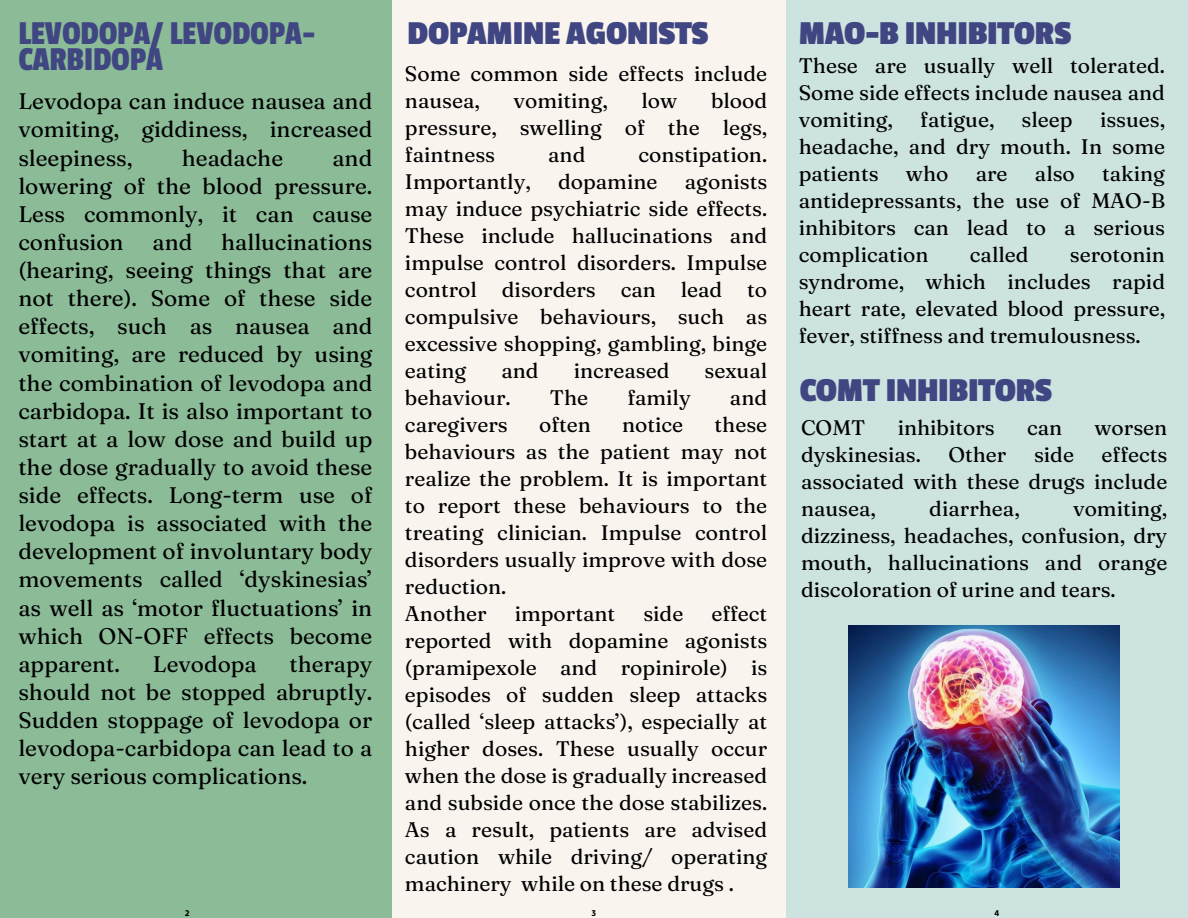
<style>
.page{position:relative;width:1188px;height:918px;background:#cde3e0}
.page>*{position:absolute;margin:0;border:0;box-sizing:border-box;transform-origin:0 0}
.t1{font:700 35.1px "Passion One";letter-spacing:-.01em;color:#404682}
.t2{font:35.1px/25.8px "Passion One";letter-spacing:-.01em;color:#404682}
.t3{font:22.5px/28.2px "Fraunces 9 pt";color:#000001;text-align:justify}
.t4{font:21px/27px "Fraunces 9 pt";color:#000001;text-align:justify}
.t5{font:700 8.25px "Eastman Grotesque";color:#000}
</style>
<div class="page">
<div style="left:387px;top:0;width:398px;height:918px;background:#faf4ef"></div>
<div style="left:0;top:0;width:391px;height:918px;background:#8bbb97"></div>
<img style="left:848px;top:626px;width:272px;height:262px">
<h2 class="t2" style="left:18px;top:21px;width:299px">LEVODOPA/ LEVODOPA-<br>CARBIDOPA</h2>
<h1 class="t3" style="left:18px;top:87px;width:355px">Levodopa can induce nausea and vomiting, giddiness, increased sleepiness,</h1>
<h1 class="t3" style="left:18px;top:143px;width:355px;text-indent:314px">and lowering of the blood pressure.<br>Less commonly, it can cause confusion</h1>
<h1 class="t3" style="left:182px;top:143px;width:103px">headache</h1>
<h1 class="t3" style="left:18px;top:228px;width:355px;text-indent:203px">hallucinations (hearing, seeing things that are not there). Some of these side effects, such as nausea and vomiting, are reduced by using the combination of levodopa and carbidopa. It is also important to start at a low dose and build up the dose gradually to avoid these side effects. Long-term use of levodopa is associated with the development of involuntary body movements called ‘dyskinesias’ as well as ‘motor fluctuations’ in which ON-OFF effects become apparent.</h1>
<h1 class="t3" style="left:152px;top:228px;width:41px">and</h1>
<h1 class="t3" style="left:18px;top:650px;width:355px;text-indent:271px">therapy should not be stopped abruptly.<br>Sudden stoppage of levodopa or levodopa-carbidopa can lead to a very serious complications.</h1>
<h1 class="t3" style="left:153px;top:650px;width:105px">Levodopa</h1>
<p class="t1" style="left:407px;top:15px;width:303px">DOPAMINE AGONISTS</p>
<p class="t4" style="left:405px;top:60px;width:364px">Some common side effects include nausea,</p>
<p class="t4" style="left:405px;top:87px;width:364px;text-indent:306px">blood pressure, swelling of the legs, faintness</p>
<p class="t4" style="left:514px;top:87px;width:96px">vomiting,</p>
<p class="t4" style="left:642px;top:87px;width:37px">low</p>
<p class="t4" style="left:548px;top:141px;width:39px">and</p>
<p class="t4" style="left:638px;top:141px;width:130px">constipation.</p>
<p class="t4" style="left:405px;top:168px;width:127px">Importantly,</p>
<p class="t4" style="left:558px;top:168px;width:101px">dopamine</p>
<p class="t4" style="left:405px;top:168px;width:364px;text-indent:280px">agonists may induce psychiatric side effects.<br>These include hallucinations and impulse control disorders. Impulse control disorders can lead to compulsive behaviours, such as excessive shopping, gambling, binge eating</p>
<p class="t4" style="left:501px;top:357px;width:39px">and</p>
<p class="t4" style="left:574px;top:357px;width:97px">increased</p>
<p class="t4" style="left:705px;top:357px;width:64px">sexual</p>
<p class="t4" style="left:405px;top:384px;width:107px">behaviour.</p>
<p class="t4" style="left:550px;top:384px;width:40px">The</p>
<p class="t4" style="left:627px;top:384px;width:65px">family</p>
<p class="t4" style="left:730px;top:384px;width:39px">and</p>
<p class="t4" style="left:405px;top:411px;width:104px">caregivers</p>
<p class="t4" style="left:539px;top:411px;width:53px">often</p>
<p class="t4" style="left:622px;top:411px;width:63px">notice</p>
<p class="t4" style="left:405px;top:411px;width:364px;text-indent:310px">these behaviours as the patient may not realize the problem. It is important to report these behaviours to the treating clinician. Impulse control disorders usually improve with dose reduction.</p>
<p class="t4" style="left:405px;top:600px;width:83px">Another</p>
<p class="t4" style="left:515px;top:600px;width:102px">important</p>
<p class="t4" style="left:643px;top:600px;width:41px">side</p>
<p class="t4" style="left:405px;top:600px;width:364px;text-indent:306px">effect reported with dopamine agonists (pramipexole and ropinirole) is episodes of sudden sleep attacks (called ‘sleep attacks’), especially at higher doses. These usually occur when the dose is gradually increased and subside once the dose stabilizes.<br>As a result, patients are advised caution while driving/ operating machinery while on these drugs .</p>
<h1 class="t1" style="left:799px;top:15px;width:274px">MAO-B INHIBITORS</h1>
<p class="t4" style="left:799px;top:52px;width:368px">These are usually well tolerated.<br>Some side effects include nausea and vomiting,</p>
<p class="t4" style="left:920px;top:106px;width:76px">fatigue,</p>
<p class="t4" style="left:1022px;top:106px;width:53px">sleep</p>
<p class="t4" style="left:799px;top:106px;width:368px;text-indent:301px">issues, headache, and dry mouth. In some patients</p>
<p class="t4" style="left:799px;top:160px;width:368px;text-indent:303px">taking antidepressants, the use of MAO-B inhibitors can lead to a serious complication</p>
<p class="t4" style="left:906px;top:160px;width:44px">who</p>
<p class="t4" style="left:976px;top:160px;width:33px">are</p>
<p class="t4" style="left:1035px;top:160px;width:41px">also</p>
<p class="t4" style="left:970px;top:241px;width:60px">called</p>
<p class="t4" style="left:799px;top:241px;width:368px;text-indent:271px">serotonin syndrome, which includes rapid heart rate, elevated blood pressure, fever, stiffness and tremulousness.</p>
<p class="t1" style="left:800px;top:372px;width:254px">COMT INHIBITORS</p>
<p class="t4" style="left:801px;top:414px;width:66px">COMT</p>
<p class="t4" style="left:898px;top:414px;width:99px">inhibitors</p>
<p class="t4" style="left:1027px;top:414px;width:37px">can</p>
<p class="t4" style="left:1094px;top:414px;width:74px">worsen</p>
<p class="t4" style="left:801px;top:441px;width:121px">dyskinesias.</p>
<p class="t4" style="left:949px;top:441px;width:60px">Other</p>
<p class="t4" style="left:1034px;top:441px;width:41px">side</p>
<p class="t4" style="left:801px;top:441px;width:368px;text-indent:301px">effects associated with these drugs include nausea,</p>
<p class="t4" style="left:929px;top:495px;width:92px">diarrhea,</p>
<p class="t4" style="left:801px;top:495px;width:368px;text-indent:272px">vomiting, dizziness, headaches, confusion, dry mouth, hallucinations and orange discoloration of urine and tears.</p>
<p class="t5" style="left:185px;top:910px;width:6px">2</p>
<p class="t5" style="left:592px;top:910px;width:6px">3</p>
<h1 class="t5" style="left:995px;top:910px;width:6px">4</h1>
</div>
